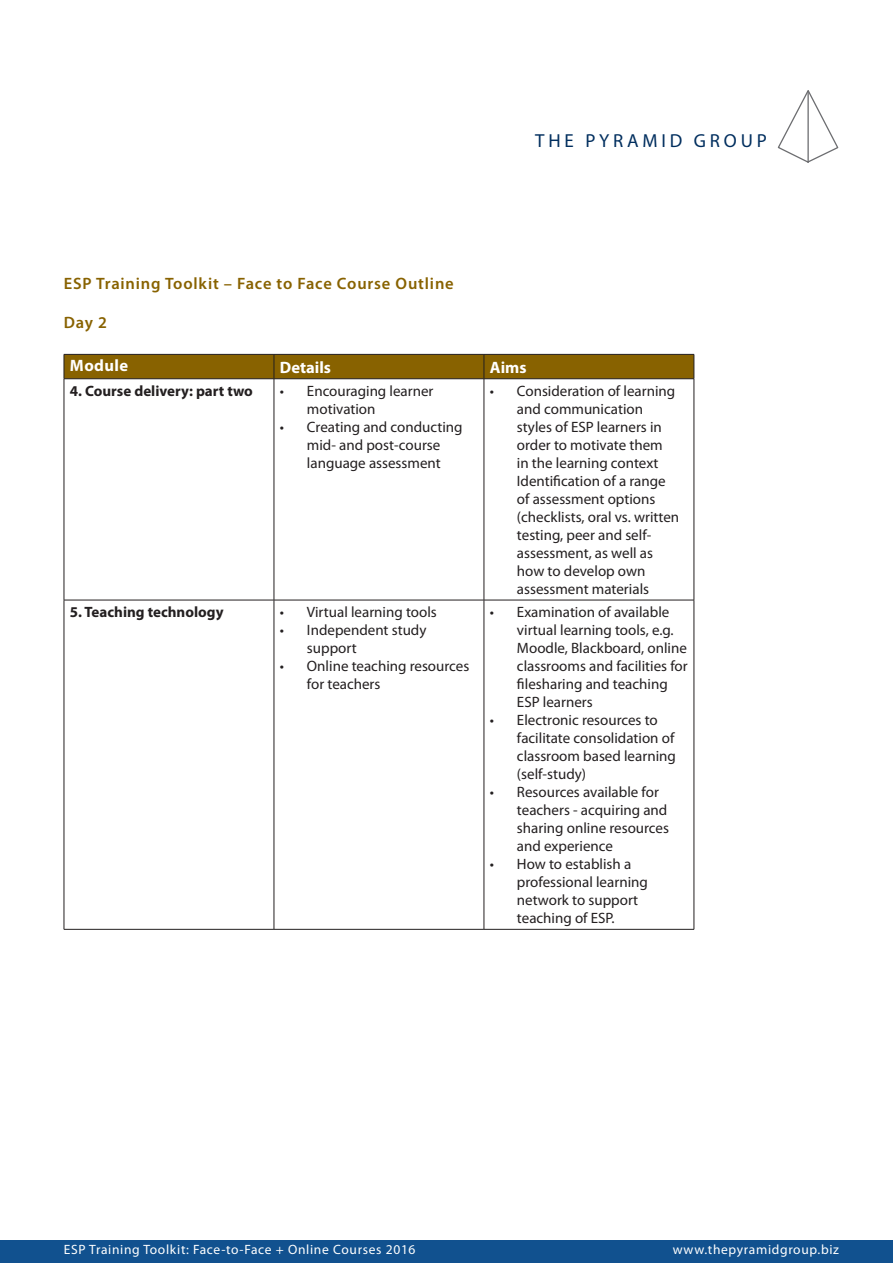
<style>
.page{position:relative;width:893px;height:1263px;background:#fff}
.page>*{position:absolute;margin:0;border:0;box-sizing:border-box;transform-origin:0 0}
.t1{font:18.9px "Myriad";letter-spacing:.2em;color:#002e5e}
.t2{font:600 16.5px "Myriad Pro";letter-spacing:.05em;color:#886200}
.t3{font:700 16.5px "Myriad Pro";color:#fff}
.t4{font:15px/18px "Myriad Pro";color:#231f20}
.t5{font:700 15px "Myriad Pro";color:#231f20}
.t6{font:13.5px "Myriad Pro";letter-spacing:.05em;color:#fff}
</style>
<div class="page">
<svg style="left:777px;top:90px;width:62px;height:73px"></svg>
<div style="left:0;top:1240px;width:893px;height:23px;background:#11518f"></div>
<div style="left:64px;top:354px;width:631px;height:25px;background:#886200"></div>
<hr style="left:64px;top:378px;width:210px;height:1px;background:#231f20">
<hr style="left:64px;top:379px;width:1px;height:221px;background:#231f20">
<hr style="left:274px;top:378px;width:210px;height:1px;background:#231f20">
<hr style="left:274px;top:379px;width:1px;height:221px;background:#231f20">
<hr style="left:484px;top:378px;width:210px;height:1px;background:#231f20">
<hr style="left:484px;top:379px;width:1px;height:221px;background:#231f20">
<hr style="left:694px;top:379px;width:1px;height:221px;background:#231f20">
<hr style="left:64px;top:600px;width:210px;height:1px;background:#231f20">
<hr style="left:64px;top:600px;width:1px;height:329px;background:#231f20">
<hr style="left:274px;top:600px;width:210px;height:1px;background:#231f20">
<hr style="left:274px;top:600px;width:1px;height:329px;background:#231f20">
<hr style="left:484px;top:600px;width:210px;height:1px;background:#231f20">
<hr style="left:484px;top:600px;width:1px;height:329px;background:#231f20">
<hr style="left:694px;top:600px;width:1px;height:329px;background:#231f20">
<hr style="left:64px;top:929px;width:210px;height:1px;background:#231f20">
<hr style="left:274px;top:929px;width:210px;height:1px;background:#231f20">
<hr style="left:484px;top:929px;width:210px;height:1px;background:#231f20">
<p class="t1" style="left:535px;top:131px;width:233px">THE PYRAMID GROUP</p>
<p class="t2" style="left:64px;top:273px;width:391px">ESP Training Toolkit – Face to Face Course Outline</p>
<p class="t2" style="left:64px;top:312px;width:45px">Day 2</p>
<p class="t3" style="left:70px;top:356px;width:60px">Module</p>
<p class="t3" style="left:280px;top:358px;width:53px">Details</p>
<p class="t3" style="left:490px;top:358px;width:38px">Aims</p>
<p class="t5" style="left:70px;top:383px;width:184px">4. Course delivery: part two</p>
<p class="t4" style="left:307px;top:382px;width:128px;text-indent:-27px">• Encouraging learner motivation</p>
<p class="t4" style="left:280px;top:418px;width:184px;text-align:center">• Creating and conducting mid- and post-course language assessment</p>
<p class="t4" style="left:517px;top:382px;width:164px;text-indent:-27px">• Consideration of learning and communication styles of ESP learners in order to motivate them<br>in the learning context<br>Identification of a range of assessment options (checklists, oral vs. written testing, peer and self&shy;assessment, as well as how to develop own assessment materials</p>
<p class="t5" style="left:70px;top:604px;width:155px">5. Teaching technology</p>
<p class="t4" style="left:280px;top:603px;width:158px">• Virtual learning tools</p>
<p class="t4" style="left:307px;top:621px;width:121px;text-indent:-27px">• Independent study support</p>
<p class="t4" style="left:307px;top:657px;width:164px;text-indent:-27px">• Online teaching resources for teachers</p>
<p class="t4" style="left:517px;top:603px;width:172px;text-indent:-27px">• Examination of available virtual learning tools, e.g.<br>Moodle, Blackboard, online classrooms and facilities for filesharing and teaching<br>ESP learners</p>
<p class="t4" style="left:517px;top:711px;width:160px;text-indent:-27px">• Electronic resources to facilitate consolidation of classroom based learning (self-study)</p>
<p class="t4" style="left:517px;top:783px;width:154px;text-indent:-27px">• Resources available for teachers - acquiring and sharing online resources and experience</p>
<p class="t4" style="left:517px;top:855px;width:132px;text-indent:-27px">• How to establish a professional learning network to support teaching of ESP.</p>
<p class="t6" style="left:64px;top:1241px;width:353px">ESP Training Toolkit: Face-to-Face + Online Courses 2016</p>
<p class="t6" style="left:673px;top:1241px;width:168px">www.thepyramidgroup.biz</p>
</div>
